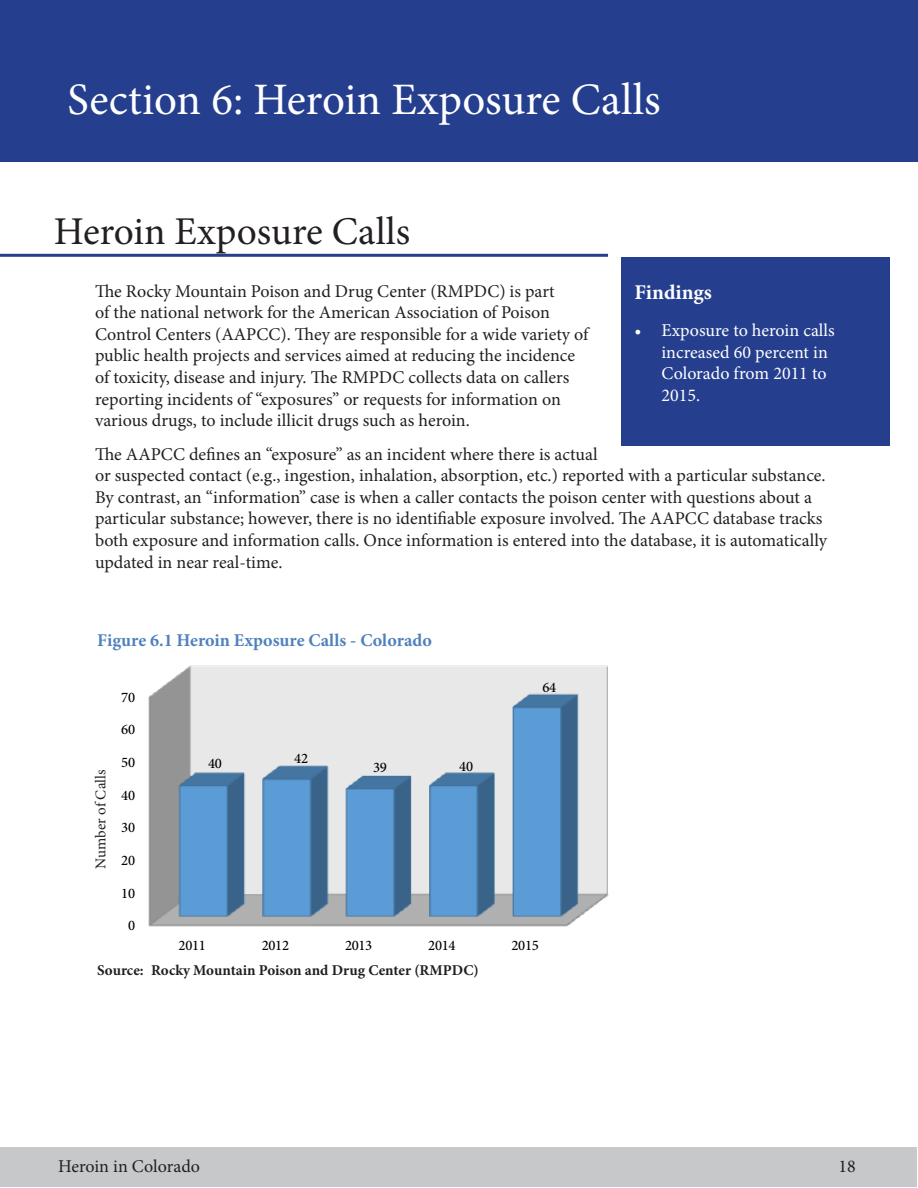
<style>
.page{position:relative;width:918px;height:1188px;background:#fff}
.page>*{position:absolute;margin:0;border:0;box-sizing:border-box;transform-origin:0 0}
.t1{font:45px "Minion Pro";color:#fff}
.t2{font:39.3px "Minion Pro";color:#231f20}
.t3{font:700 21px "Minion Pro";color:#fff}
.t4{font:18px/21.6px "Minion Pro";color:#231f20}
.t5{font:18px/21.6px "Minion Pro";color:#fff}
.t6{font:700 18px "Minion Pro";color:#4f81bd}
.t7{font:700 15px "Minion Pro";color:#231f20}
.t8{font:15px "Minion Pro";color:#231f20}
.t9{font:500 14.55px "Minion Pro";letter-spacing:-.02em;color:#000}
</style>
<div class="page">
<div style="left:0;top:1148px;width:917px;height:39px;background:#c7c8ca"></div>
<svg style="left:148px;top:665px;width:461px;height:262px;background:#9fb7cd"></svg>
<div style="left:0;top:0;width:918px;height:162px;background:#253f8e"></div>
<div style="left:621px;top:257px;width:269px;height:189px;background:#253f8e"></div>
<hr style="left:0;top:254px;width:608px;height:3px;background:#253f8e">
<p class="t1" style="left:68px;top:69px;width:595px">Section 6: Heroin Exposure Calls</p>
<p class="t2" style="left:54px;top:205px;width:358px">Heroin Exposure Calls</p>
<p class="t4" style="left:95px;top:280px;width:495px">The Rocky Mountain Poison and Drug Center (RMPDC) is part<br>of the national network for the American Association of Poison Control Centers (AAPCC). They are responsible for a wide variety of public health projects and services aimed at reducing the incidence of toxicity, disease and injury. The RMPDC collects data on callers reporting incidents of “exposures” or requests for information on various drugs, to include illicit drugs such as heroin.</p>
<p class="t4" style="left:95px;top:443px;width:504px">The AAPCC defines an “exposure” as an incident where there is actual</p>
<p class="t4" style="left:95px;top:465px;width:734px">or suspected contact (e.g., ingestion, inhalation, absorption, etc.) reported with a particular substance.<br>By contrast, an “information” case is when a caller contacts the poison center with questions about a particular substance; however, there is no identifiable exposure involved. The AAPCC database tracks both exposure and information calls. Once information is entered into the database, it is automatically updated in near real-time.</p>
<p class="t3" style="left:634px;top:277px;width:79px">Findings</p>
<p class="t5" style="left:662px;top:320px;width:175px;text-indent:-27px">• Exposure to heroin calls increased 60 percent in<br>Colorado from 2011 to<br>2015.</p>
<p class="t6" style="left:97px;top:628px;width:336px">Figure 6.1 Heroin Exposure Calls - Colorado</p>
<p class="t9" style="left:121px;top:687px;width:15px">70</p>
<p class="t8" style="left:91px;top:869px;width:101px;rotate:-90deg">Number of Calls</p>
<p class="t9" style="left:121px;top:720px;width:15px">60</p>
<p class="t9" style="left:121px;top:753px;width:15px">50</p>
<p class="t9" style="left:121px;top:785px;width:15px">40</p>
<p class="t9" style="left:121px;top:818px;width:15px">30</p>
<p class="t9" style="left:121px;top:851px;width:15px">20</p>
<p class="t9" style="left:121px;top:883px;width:15px">10</p>
<p class="t9" style="left:128px;top:916px;width:9px">0</p>
<p class="t9" style="left:208px;top:753px;width:15px">40</p>
<p class="t9" style="left:294px;top:748px;width:15px">42</p>
<p class="t9" style="left:373px;top:758px;width:15px">39</p>
<p class="t9" style="left:459px;top:756px;width:15px">40</p>
<p class="t9" style="left:542px;top:678px;width:15px">64</p>
<p class="t9" style="left:179px;top:936px;width:29px">2011</p>
<p class="t9" style="left:262px;top:936px;width:29px">2012</p>
<p class="t9" style="left:345px;top:936px;width:29px">2013</p>
<p class="t9" style="left:428px;top:936px;width:29px">2014</p>
<p class="t9" style="left:511px;top:936px;width:29px">2015</p>
<p class="t7" style="left:97px;top:960px;width:383px">Source: Rocky Mountain Poison and Drug Center (RMPDC)</p>
<p class="t4" style="left:58px;top:1156px;width:143px">Heroin in Colorado</p>
<p class="t4" style="left:839px;top:1156px;width:19px">18</p>
</div>
